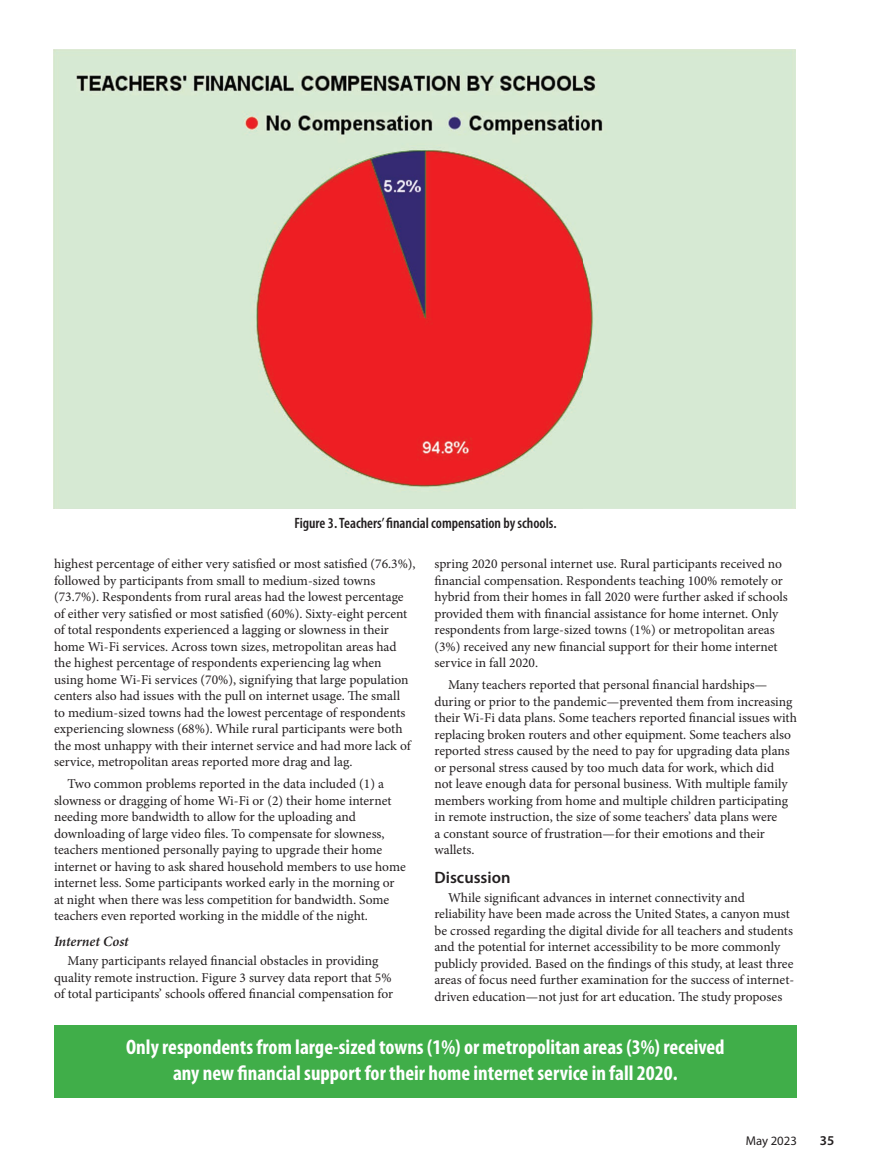
<style>
.page{position:relative;width:878px;height:1175px;background:#fff}
.page>*{position:absolute;margin:0;border:0;box-sizing:border-box;transform-origin:0 0}
.t1{font:700 condensed 21px/25.2px "Myriad Pro";color:#fff;text-align:center}
.t2{font:600 16.5px "Myriad Pro";color:#231f20}
.t3{font:600 condensed 15px "Myriad Pro";color:#231f20}
.t4{font:italic 600 14.25px "Minion Pro";letter-spacing:-.005em;color:#231f20}
.t5{font:13.5px/16.5px "Minion Pro";color:#231f20}
.t6{font:600 13.5px "Myriad Pro";color:#231f20}
.t7{font:12.75px "Myriad Pro";color:#231f20}
</style>
<div class="page">
<img style="left:53px;top:50px;width:742px;height:459px">
<div style="left:54px;top:1024px;width:742px;height:73px;background:#40ae49"></div>
<p class="t3" style="left:294px;top:513px;width:264px">Figure 3. Teachers’ nancial compensation by schools.</p>
<p class="t5" style="left:54px;top:555px;width:363px">highest percentage of either very satisfied or most satisfied (76.3%), followed by participants from small to medium-sized towns (73.7%). Respondents from rural areas had the lowest percentage of either very satisfied or most satisfied (60%). Sixty-eight percent of total respondents experienced a lagging or slowness in their home Wi-Fi services. Across town sizes, metropolitan areas had the highest percentage of respondents experiencing lag when<br>using home Wi-Fi services (70%), signifying that large population centers also had issues with the pull on internet usage. The small<br>to medium-sized towns had the lowest percentage of respondents experiencing slowness (68%). While rural participants were both the most unhappy with their internet service and had more lack of service, metropolitan areas reported more drag and lag.</p>
<p class="t5" style="left:54px;top:775px;width:353px;text-indent:14px">Two common problems reported in the data included (1) a slowness or dragging of home Wi-Fi or (2) their home internet needing more bandwidth to allow for the uploading and downloading of large video files. To compensate for slowness, teachers mentioned personally paying to upgrade their home internet or having to ask shared household members to use home internet less. Some participants worked early in the morning or at night when there was less competition for bandwidth. Some teachers even reported working in the middle of the night.</p>
<p class="t4" style="left:54px;top:932px;width:76px">Internet Cost</p>
<p class="t5" style="left:54px;top:952px;width:341px;text-align:center">Many participants relayed financial obstacles in providing quality remote instruction. Figure 3 survey data report that 5% of total participants’ schools offered financial compensation for</p>
<p class="t5" style="left:434px;top:555px;width:355px">spring 2020 personal internet use. Rural participants received no financial compensation. Respondents teaching 100% remotely or hybrid from their homes in fall 2020 were further asked if schools provided them with financial assistance for home internet. Only respondents from large-sized towns (1%) or metropolitan areas (3%) received any new financial support for their home internet service in fall 2020.</p>
<p class="t5" style="left:434px;top:676px;width:364px;text-indent:14px">Many teachers reported that personal financial hardships— during or prior to the pandemic—prevented them from increasing their Wi-Fi data plans. Some teachers reported financial issues with replacing broken routers and other equipment. Some teachers also reported stress caused by the need to pay for upgrading data plans or personal stress caused by too much data for work, which did<br>not leave enough data for personal business. With multiple family members working from home and multiple children participating in remote instruction, the size of some teachers’ data plans were<br>a constant source of frustration—for their emotions and their wallets.</p>
<p class="t2" style="left:434px;top:866px;width:77px">Discussion</p>
<p class="t5" style="left:434px;top:889px;width:361px;text-indent:14px">While significant advances in internet connectivity and reliability have been made across the United States, a canyon must be crossed regarding the digital divide for all teachers and students and the potential for internet accessibility to be more commonly publicly provided. Based on the findings of this study, at least three areas of focus need further examination for the success of internet&shy;driven education—not just for art education. The study proposes</p>
<h1 class="t1" style="left:126px;top:1034px;width:600px">Only respondents from large-sized towns (1%) or metropolitan areas (3%) received any new financial support for their home internet service in fall 2020.</h1>
<p class="t7" style="left:745px;top:1132px;width:53px">May 2023</p>
<p class="t6" style="left:820px;top:1131px;width:16px">35</p>
</div>
